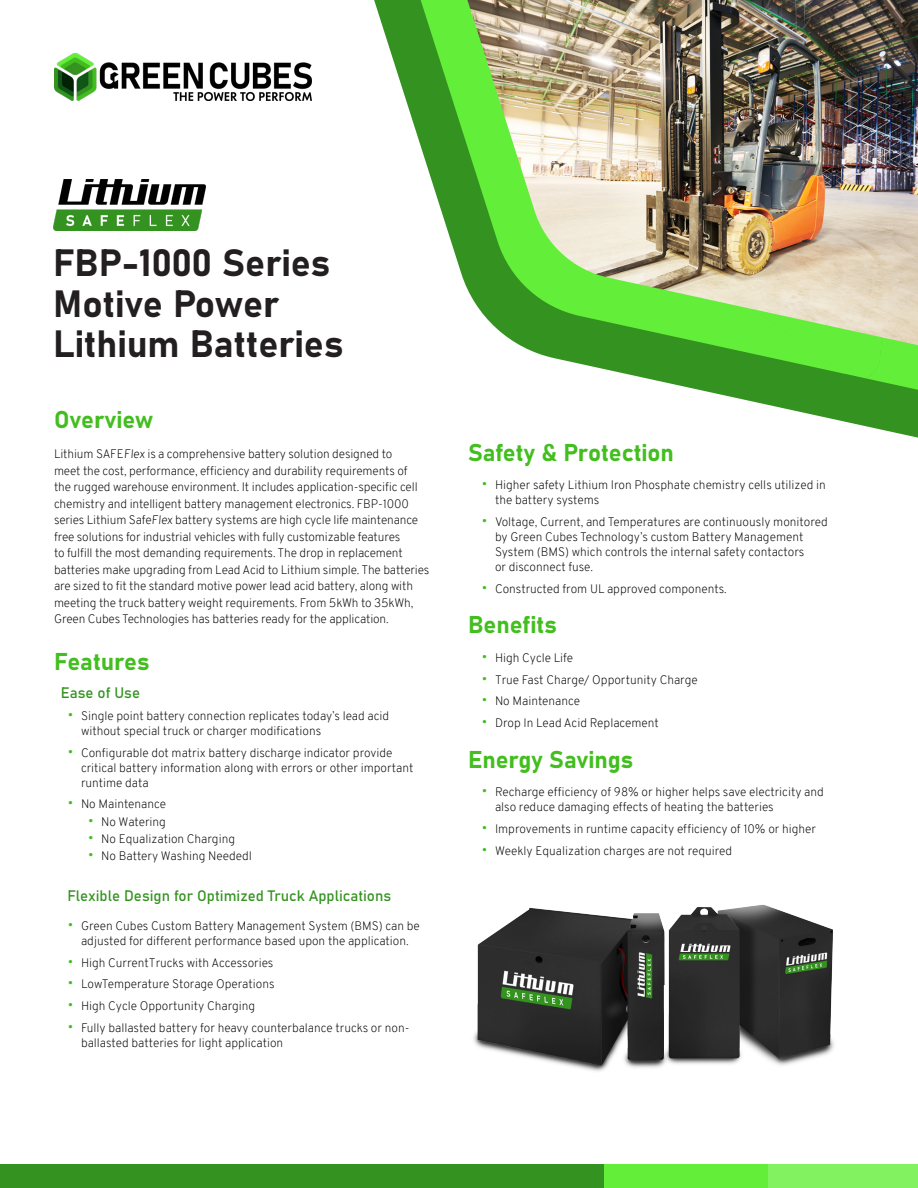
<style>
.page{position:relative;width:918px;height:1188px;background:#fff}
.page>*{position:absolute;margin:0;border:0;box-sizing:border-box;transform-origin:0 0}
.t1{font:37.5px/40.5px "Bahnschrift";color:#231f20}
.t2{font:24px "Bahnschrift";color:#42be1e}
.t3{font:15px "Bahnschrift";color:#349320}
.t4{font:200 12px/16.5px "Overpass";letter-spacing:-.005em;color:#000}
.s1{font-size:15px;color:#42be1e}
</style>
<div class="page">
<div style="left:0;top:1164px;width:605px;height:24px;background:#349320"></div>
<div style="left:605px;top:1164px;width:163px;height:24px;background:#63ef39"></div>
<div style="left:768px;top:1164px;width:150px;height:24px;background:#82f260"></div>
<img style="left:54px;top:54px;width:258px;height:46px">
<img style="left:627px;top:0;width:291px;height:438px">
<img style="left:374px;top:0;width:470px;height:374px">
<svg style="left:753px;top:242px;width:165px;height:161px;background:#9bcc76"></svg>
<img style="left:473px;top:904px;width:361px;height:168px">
<img style="left:53px;top:180px;width:152px;height:51px">
<p class="t1" style="left:53px;top:240px;width:292px">FBP-1000 Series<br>Motive Power<br>Lithium Batteries</p>
<p class="t2" style="left:54px;top:401px;width:101px">Overview</p>
<p class="t4" style="left:54px;top:446px;width:377px">Lithium SAFEFlex is a comprehensive battery solution designed to<br>meet the cost, performance, efficiency and durability requirements of<br>the rugged warehouse environment. It includes application-specific cell chemistry and intelligent battery management electronics. FBP-1000 series Lithium SafeFlex battery systems are high cycle life maintenance free solutions for industrial vehicles with fully customizable features<br>to fulfill the most demanding requirements. The drop in replacement batteries make upgrading from Lead Acid to Lithium simple. The batteries are sized to fit the standard motive power lead acid battery, along with meeting the truck battery weight requirements. From 5kWh to 35kWh, Green Cubes Technologies has batteries ready for the application.</p>
<p class="t2" style="left:54px;top:644px;width:97px">Features</p>
<p class="t3" style="left:61px;top:681px;width:81px">Ease of Use</p>
<p class="t4" style="left:81px;top:708px;width:310px;line-height:15px;text-indent:-14px"><span class="s1">•</span> Single point battery connection replicates today’s lead acid without special truck or charger modifications</p>
<p class="t4" style="left:81px;top:745px;width:334px;line-height:15px;text-indent:-14px"><span class="s1">•</span> Configurable dot matrix battery discharge indicator provide critical battery information along with errors or other important runtime data</p>
<p class="t4" style="left:68px;top:796px;width:100px"><span class="s1">•</span> No Maintenance</p>
<p class="t4" style="left:88px;top:813px;width:80px"><span class="s1">•</span> No Watering</p>
<p class="t4" style="left:88px;top:830px;width:149px"><span class="s1">•</span> No Equalization Charging</p>
<p class="t4" style="left:88px;top:848px;width:166px"><span class="s1">•</span> No Battery Washing NeededI</p>
<p class="t3" style="left:68px;top:885px;width:325px">Flexible Design for Optimized Truck Applications</p>
<p class="t4" style="left:68px;top:918px;width:354px;line-height:15px;text-align:center"><span class="s1">•</span> Green Cubes Custom Battery Management System (BMS) can be adjusted for different performance based upon the application.</p>
<p class="t4" style="left:68px;top:954px;width:207px"><span class="s1">•</span> High CurrentTrucks with Accessories</p>
<p class="t4" style="left:68px;top:976px;width:209px"><span class="s1">•</span> LowTemperature Storage Operations</p>
<p class="t4" style="left:68px;top:998px;width:189px"><span class="s1">•</span> High Cycle Opportunity Charging</p>
<p class="t4" style="left:81px;top:1020px;width:330px;line-height:15px;text-indent:-14px"><span class="s1">•</span> Fully ballasted battery for heavy counterbalance trucks or non&shy;ballasted batteries for light application</p>
<p class="t2" style="left:468px;top:434px;width:208px">Safety &amp; Protection</p>
<p class="t4" style="left:495px;top:478px;width:332px;line-height:15px;text-indent:-14px"><span class="s1">•</span> Higher safety Lithium Iron Phosphate chemistry cells utilized in the battery systems</p>
<p class="t4" style="left:495px;top:514px;width:334px;line-height:15px;text-indent:-14px"><span class="s1">•</span> Voltage, Current, and Temperatures are continuously monitored by Green Cubes Technology’s custom Battery Management System (BMS) which controls the internal safety contactors<br>or disconnect fuse.</p>
<p class="t4" style="left:482px;top:580px;width:247px"><span class="s1">•</span> Constructed from UL approved components.</p>
<p class="t2" style="left:468px;top:607px;width:90px">Benefits</p>
<p class="t4" style="left:482px;top:649px;width:93px"><span class="s1">•</span> High Cycle Life</p>
<p class="t4" style="left:482px;top:671px;width:218px"><span class="s1">•</span> True Fast Charge/ Opportunity Charge</p>
<p class="t4" style="left:482px;top:693px;width:100px"><span class="s1">•</span> No Maintenance</p>
<p class="t4" style="left:482px;top:715px;width:179px"><span class="s1">•</span> Drop In Lead Acid Replacement</p>
<p class="t2" style="left:468px;top:741px;width:167px">Energy Savings</p>
<p class="t4" style="left:495px;top:784px;width:330px;line-height:15px;text-indent:-14px"><span class="s1">•</span> Recharge efficiency of 98% or higher helps save electricity and also reduce damaging effects of heating the batteries</p>
<p class="t4" style="left:482px;top:820px;width:336px"><span class="s1">•</span> Improvements in runtime capacity efficiency of 10% or higher</p>
<p class="t4" style="left:482px;top:842px;width:252px"><span class="s1">•</span> Weekly Equalization charges are not required</p>
</div>
